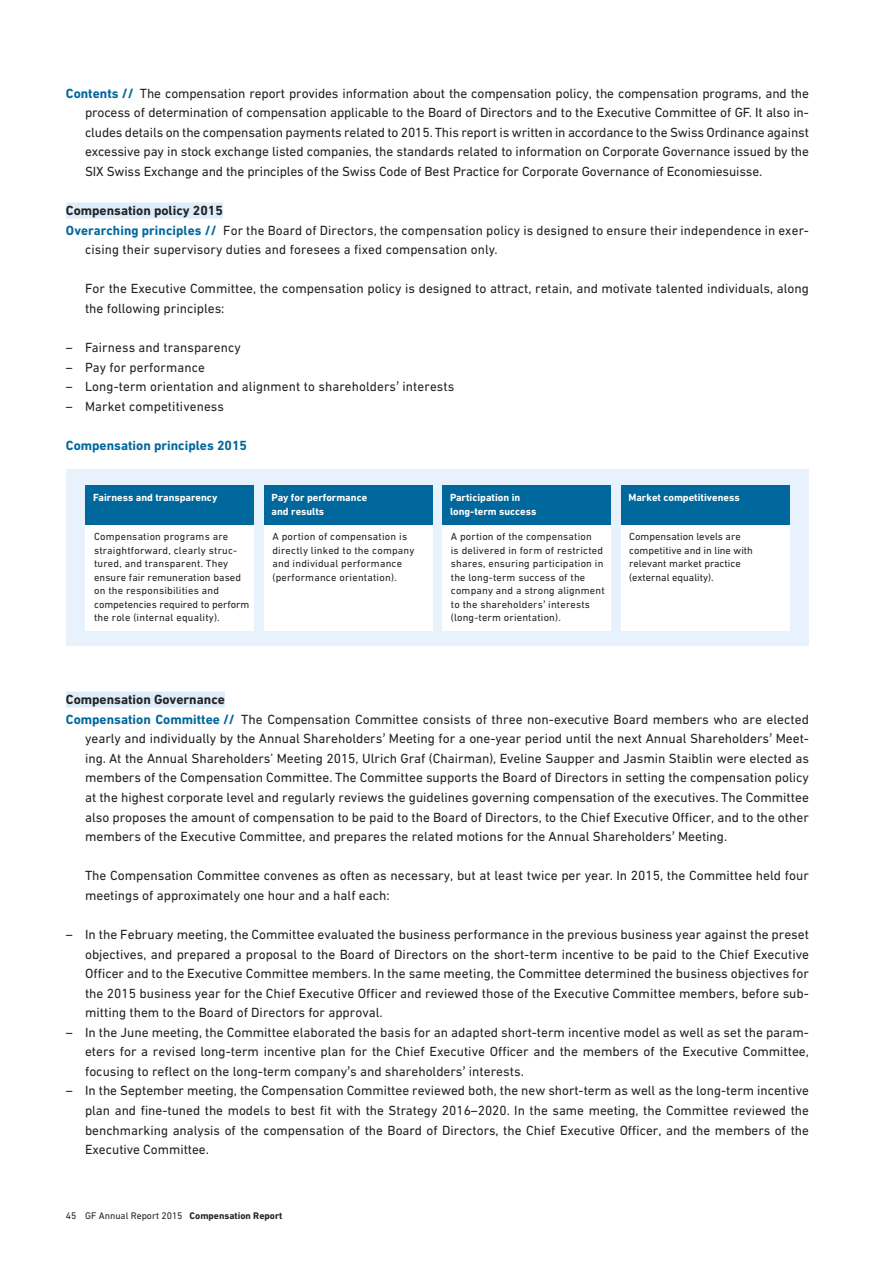
<style>
.page{position:relative;width:893px;height:1263px;background:#fff}
.page>*{position:absolute;margin:0;border:0;box-sizing:border-box;transform-origin:0 0}
.t1{font:13.5px/19.5px "DIN Next W1 G";color:#222221;text-align:justify}
.t2{font:700 13.5px "DIN Next W1 G";color:#222221}
.t3{font:700 13.5px "DIN Next W1 G";color:#00689c}
.t4{font:10.5px/13.5px "DIN Next W1 G";letter-spacing:.02em;color:#222221}
.t5{font:700 10.5px/13.5px "DIN Next W1 G";color:#fff}
.t6{font:10.5px/13.5px "DIN Next W1 G";color:#222221}
.t7{font:9.75px "DIN Next W1 G";color:#222221}
.s1{font-weight:700;color:#00689c}
.s2{font-family:"Vista Sans OT"}
.s3{font-weight:700}
</style>
<div class="page">
<div style="left:66px;top:202px;width:157px;height:17px;background:#dfedfb"></div>
<div style="left:66px;top:691px;width:159px;height:17px;background:#dfedfb"></div>
<div style="left:66px;top:469px;width:742px;height:176px;background:#e7f2fc"></div>
<div style="left:86px;top:486px;width:168px;height:39px;background:#00689c"></div>
<div style="left:86px;top:525px;width:168px;height:106px;background:#fff"></div>
<div style="left:264px;top:486px;width:169px;height:39px;background:#00689c"></div>
<div style="left:264px;top:525px;width:169px;height:106px;background:#fff"></div>
<div style="left:442px;top:486px;width:169px;height:39px;background:#00689c"></div>
<div style="left:442px;top:525px;width:169px;height:106px;background:#fff"></div>
<div style="left:621px;top:486px;width:168px;height:39px;background:#00689c"></div>
<div style="left:621px;top:525px;width:168px;height:106px;background:#fff"></div>
<p class="t1" style="left:85px;top:83px;width:725px;text-indent:-19px"><span class="s1">Contents //</span> The compensation report provides information about the compensation policy, the compensation programs, and the process of determination of compensation applicable to the Board of Directors and to the Executive Committee of GF. It also in&shy;cludes details on the compensation payments related to 2015. This report is written in accordance to the Swiss Ordinance against excessive pay in stock exchange listed companies, the standards related to information on Corporate Governance issued by the SIX Swiss Exchange and the principles of the Swiss Code of Best Practice for Corporate Governance of Economiesuisse.</p>
<p class="t2" style="left:66px;top:203px;width:158px">Compensation policy 2015</p>
<p class="t1" style="left:66px;top:220px;width:745px"><span class="s1">Overarching principles //</span> For the Board of Directors, the compensation policy is designed to ensure their independence in exer-</p>
<p class="t1" style="left:85px;top:240px;width:414px">cising their supervisory duties and foresees a fixed compensation only.</p>
<p class="t1" style="left:85px;top:279px;width:725px">For the Executive Committee, the compensation policy is designed to attract, retain, and motivate talented individuals, along the following principles:</p>
<p class="t1" style="left:66px;top:338px;width:176px">– Fairness and transparency</p>
<p class="t1" style="left:66px;top:357px;width:141px">– Pay for performance</p>
<p class="t1" style="left:66px;top:377px;width:390px">– Long-term orientation and alignment to shareholders<span class="s2">’</span> interests</p>
<p class="t1" style="left:66px;top:396px;width:160px">– Market competitiveness</p>
<p class="t3" style="left:66px;top:437px;width:183px">Compensation principles 2015</p>
<p class="t5" style="left:93px;top:491px;width:126px">Fairness and transparency</p>
<p class="t4" style="left:94px;top:530px;width:157px">Compensation programs are straightforward, clearly struc&shy;tured, and transparent. They ensure fair remuneration based on the responsibilities and competencies required to perform the role (internal equality).</p>
<p class="t5" style="left:272px;top:491px;width:97px">Pay for performance and results</p>
<p class="t4" style="left:272px;top:530px;width:144px">A portion of compensation is directly linked to the company and individual performance (performance orientation).</p>
<p class="t5" style="left:450px;top:491px;width:88px">Participation in long-term success</p>
<p class="t4" style="left:451px;top:530px;width:155px">A portion of the compensation<br>is delivered in form of restricted shares, ensuring participation in the long-term success of the company and a strong alignment to the shareholders<span class="s2">’</span> interests (long-term orientation).</p>
<p class="t5" style="left:628px;top:491px;width:113px">Market competitiveness</p>
<p class="t6" style="left:629px;top:530px;width:125px">Compensation levels are competitive and in line with relevant market practice (external equality).</p>
<p class="t2" style="left:66px;top:692px;width:161px">Compensation Governance</p>
<p class="t1" style="left:66px;top:709px;width:745px"><span class="s1">Compensation Committee //</span> The Compensation Committee consists of three non-executive Board members who are elected</p>
<p class="t1" style="left:85px;top:729px;width:725px">yearly and individually by the Annual Shareholders<span class="s2">’</span> Meeting for a one-year period until the next Annual Shareholders<span class="s2">’</span> Meet-</p>
<p class="t1" style="left:85px;top:748px;width:725px">ing. At the Annual Shareholders’ Meeting 2015, Ulrich Graf (Chairman), Eveline Saupper and Jasmin Staiblin were elected as</p>
<p class="t1" style="left:85px;top:768px;width:725px">members of the Compensation Committee. The Committee supports the Board of Directors in setting the compensation policy</p>
<p class="t1" style="left:85px;top:787px;width:725px">at the highest corporate level and regularly reviews the guidelines governing compensation of the executives. The Committee</p>
<p class="t1" style="left:85px;top:807px;width:725px">also proposes the amount of compensation to be paid to the Board of Directors, to the Chief Executive Officer, and to the other</p>
<p class="t1" style="left:85px;top:827px;width:644px">members of the Executive Committee, and prepares the related motions for the Annual Shareholders<span class="s2">’</span> Meeting.</p>
<p class="t1" style="left:85px;top:866px;width:725px">The Compensation Committee convenes as often as necessary, but at least twice per year. In 2015, the Committee held four meetings of approximately one hour and a half each:</p>
<p class="t1" style="left:85px;top:924px;width:725px;text-indent:-19px">– In the February meeting, the Committee evaluated the business performance in the previous business year against the preset objectives, and prepared a proposal to the Board of Directors on the short-term incentive to be paid to the Chief Executive Officer and to the Executive Committee members. In the same meeting, the Committee determined the business objectives for the 2015 business year for the Chief Executive Officer and reviewed those of the Executive Committee members, before sub&shy;mitting them to the Board of Directors for approval.</p>
<p class="t1" style="left:85px;top:1022px;width:725px;text-indent:-19px">– In the June meeting, the Committee elaborated the basis for an adapted short-term incentive model as well as set the param&shy;eters for a revised long-term incentive plan for the Chief Executive Officer and the members of the Executive Committee, focusing to reflect on the long-term company<span class="s2">’</span>s and shareholders<span class="s2">’</span> interests.</p>
<p class="t1" style="left:85px;top:1081px;width:725px;text-indent:-19px">– In the September meeting, the Compensation Committee reviewed both, the new short-term as well as the long-term incentive plan and fine-tuned the models to best fit with the Strategy 2016–2020. In the same meeting, the Committee reviewed the benchmarking analysis of the compensation of the Board of Directors, the Chief Executive Officer, and the members of the Executive Committee.</p>
<p class="t7" style="left:66px;top:1210px;width:218px">45 GF Annual Report 2015 <span class="s3">Compensation Report</span></p>
</div>
